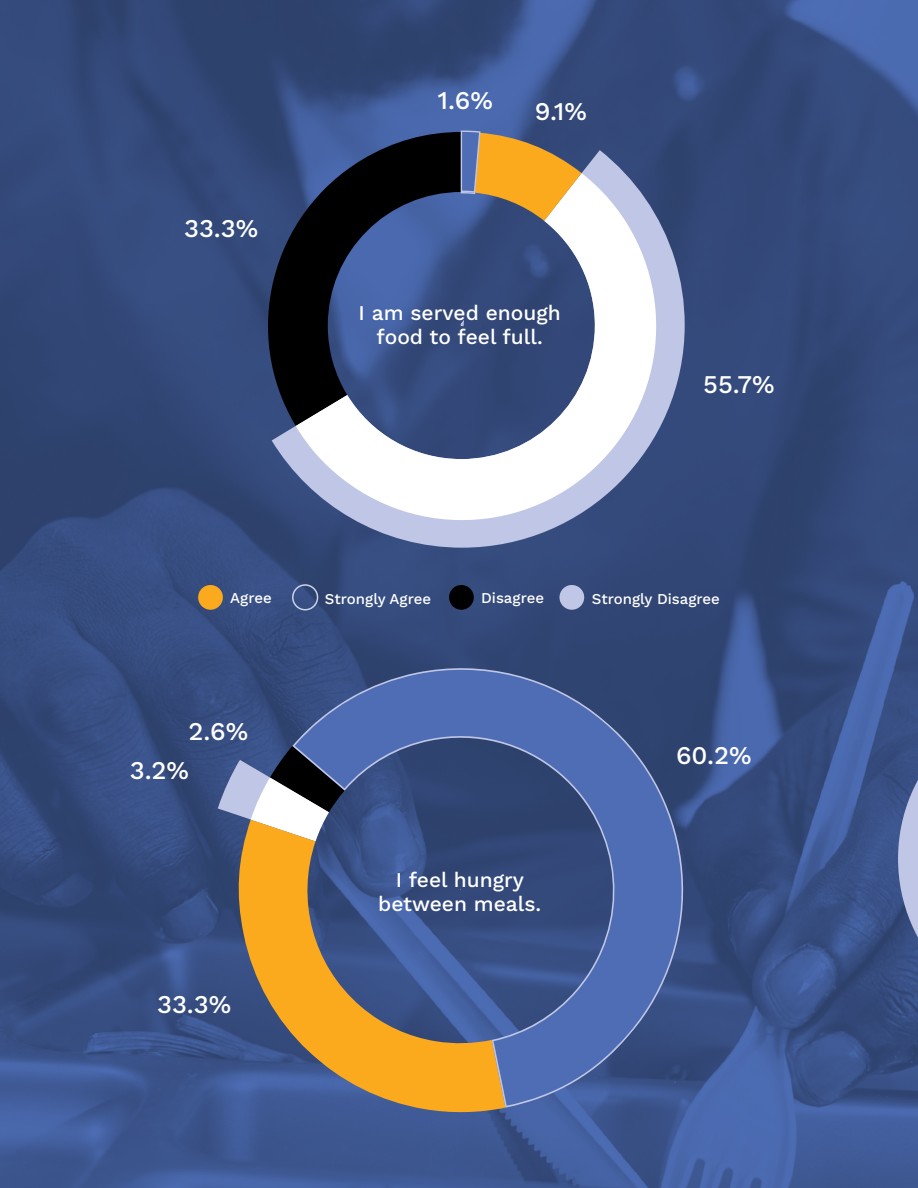
<style>
.page{position:relative;width:918px;height:1188px;background:#fff}
.page>*{position:absolute;margin:0;border:0;box-sizing:border-box;transform-origin:0 0}
.t1{font:25.5px "Work Sans";color:#fff}
.t2{font:21px/24px "Work Sans";color:#fff;text-align:center}
.t3{font:15px "Work Sans";color:#fff}
</style>
<div class="page">
<img style="left:0;top:0;width:918px;height:1188px">
<svg style="left:272px;top:150px;width:413px;height:398px;fill:#344a7b"></svg>
<svg style="left:268px;top:132px;width:192px;height:294px"></svg>
<svg style="left:296px;top:173px;width:385px;height:372px"></svg>
<svg style="left:461px;top:320px;width:3px;height:6px"></svg>
<svg style="left:460px;top:131px;width:122px;height:90px"></svg>
<svg style="left:218px;top:746px;width:74px;height:95px"></svg>
<svg style="left:235px;top:820px;width:270px;height:293px"></svg>
<svg style="left:292px;top:660px;width:418px;height:448px"></svg>
<div style="left:449px;top:585px;width:25px;height:25px;background:#000;border-radius:50%"></div>
<div style="left:198px;top:585px;width:25px;height:25px;background:#fba91d;border-radius:50%"></div>
<div style="left:292px;top:584px;width:26px;height:26px;border:2px solid #cad3e9;border-radius:50%"></div>
<div style="left:559px;top:585px;width:25px;height:25px;background:#c0c6e5;border-radius:50%"></div>
<svg style="left:898px;top:693px;width:20px;height:331px"></svg>
<p class="t1" style="left:184px;top:209px;width:76px">33.3%</p>
<p class="t1" style="left:438px;top:80px;width:56px">1.6%</p>
<p class="t1" style="left:535px;top:92px;width:54px">9.1%</p>
<p class="t2" style="left:359px;top:300px;width:204px">I am served enough food to feel full.</p>
<p class="t1" style="left:703px;top:365px;width:73px">55.7%</p>
<p class="t3" style="left:230px;top:586px;width:43px">Agree</p>
<p class="t3" style="left:325px;top:588px;width:108px">Strongly Agree</p>
<p class="t3" style="left:481px;top:586px;width:64px">Disagree</p>
<p class="t3" style="left:592px;top:588px;width:130px">Strongly Disagree</p>
<p class="t1" style="left:189px;top:712px;width:61px">2.6%</p>
<p class="t1" style="left:130px;top:751px;width:61px">3.2%</p>
<p class="t1" style="left:157px;top:985px;width:76px">33.3%</p>
<p class="t2" style="left:378px;top:867px;width:165px">I feel hungry between meals.</p>
<p class="t1" style="left:676px;top:736px;width:77px">60.2%</p>
</div>
